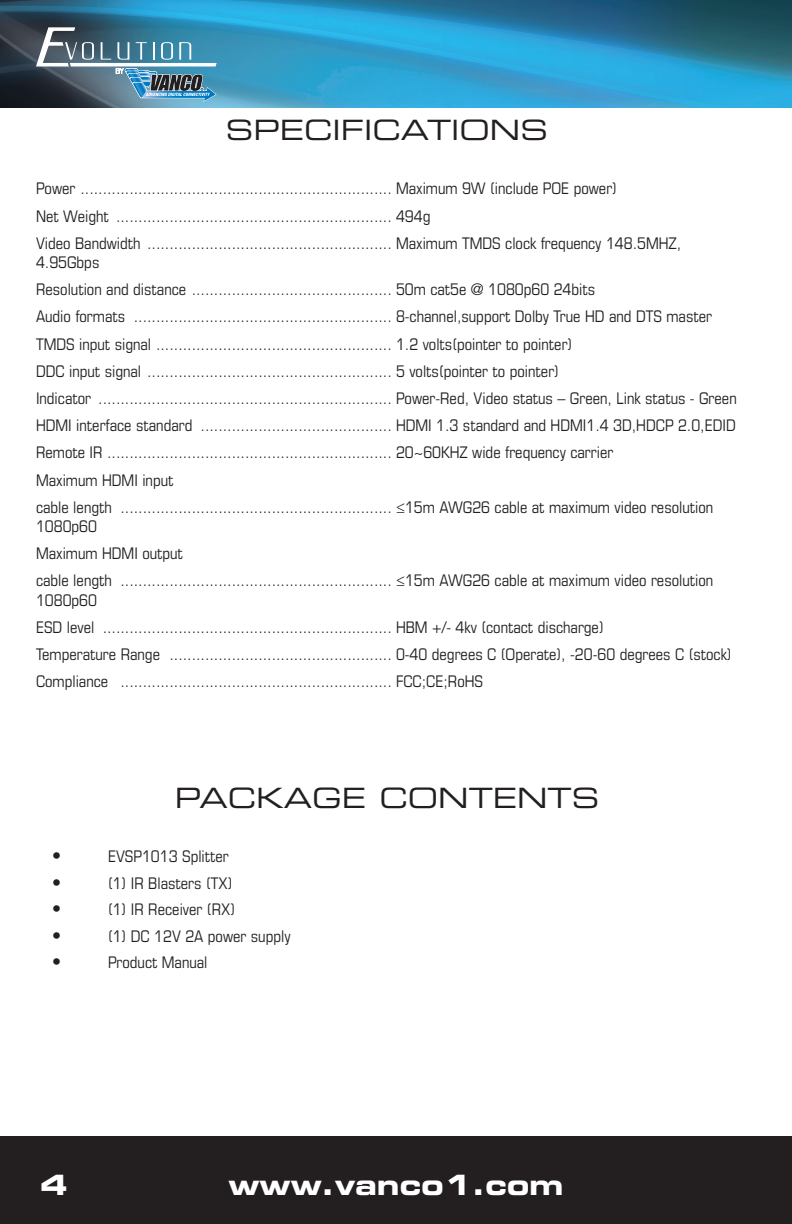
<style>
.page{position:relative;width:792px;height:1224px;background:#fff}
.page>*{position:absolute;margin:0;border:0;box-sizing:border-box;transform-origin:0 0}
.ManualHeaders{font:28px "Eurostile LT Std Ex 2";color:#231f20}
.t1{font:28px "Eurostile LT Std Bold Ex 2";color:#fff}
.FeaturesBullets{font:condensed 18px "Eurostile LT Std";color:#231f20}
.Specifications{font:condensed 16px/19.2px "Eurostile LT Std";color:#231f20}
.FeaturesBullets-2{font:condensed 16px "Eurostile LT Std";color:#231f20}
</style>
<div class="page">
<div style="left:0;top:1136px;width:792px;height:88px;background:#231f20"></div>
<img style="left:0;top:0;width:792px;height:107px">
<svg style="left:36px;top:27px;width:181px;height:75px;background:#587f92"></svg>
<p class="ManualHeaders" style="left:226px;top:111px;width:324px">SPECIFICATIONS</p>
<p class="Specifications" style="left:36px;top:179px;width:583px">Power ...................................................................... Maximum 9W (include POE power)</p>
<p class="Specifications" style="left:36px;top:206px;width:396px">Net Weight .............................................................. 494g</p>
<p class="Specifications" style="left:36px;top:233px;width:647px">Video Bandwidth ....................................................... Maximum TMDS clock frequency 148.5MHZ,<br>4.95Gbps</p>
<p class="Specifications" style="left:36px;top:280px;width:561px">Resolution and distance ............................................. 50m cat5e @ 1080p60 24bits</p>
<p class="Specifications" style="left:36px;top:307px;width:678px">Audio formats .......................................................... 8-channel,support Dolby True HD and DTS master</p>
<p class="Specifications" style="left:36px;top:334px;width:538px">TMDS input signal ..................................................... 1.2 volts(pointer to pointer)</p>
<p class="Specifications" style="left:36px;top:361px;width:525px">DDC input signal ....................................................... 5 volts(pointer to pointer)</p>
<p class="Specifications" style="left:36px;top:388px;width:702px">Indicator .................................................................. Power-Red, Video status – Green, Link status - Green</p>
<p class="Specifications" style="left:36px;top:416px;width:701px">HDMI interface standard ........................................... HDMI 1.3 standard and HDMI1.4 3D,HDCP 2.0,EDID</p>
<p class="Specifications" style="left:36px;top:443px;width:579px">Remote IR ................................................................ 20~60KHZ wide frequency carrier</p>
<p class="Specifications" style="left:36px;top:470px;width:139px">Maximum HDMI input</p>
<p class="Specifications" style="left:36px;top:497px;width:679px">cable length ............................................................. ≤15m AWG26 cable at maximum video resolution<br>1080p60</p>
<p class="Specifications" style="left:36px;top:544px;width:148px">Maximum HDMI output</p>
<p class="Specifications" style="left:36px;top:571px;width:679px">cable length ............................................................. ≤15m AWG26 cable at maximum video resolution<br>1080p60</p>
<p class="Specifications" style="left:36px;top:617px;width:569px">ESD level ................................................................. HBM +/- 4kv (contact discharge)</p>
<p class="Specifications" style="left:36px;top:644px;width:697px">Temperature Range .................................................. 0-40 degrees C (Operate), -20-60 degrees C (stock)</p>
<p class="Specifications" style="left:36px;top:672px;width:449px">Compliance ............................................................. FCC;CE;RoHS</p>
<p class="ManualHeaders" style="left:175px;top:779px;width:426px">PACKAGE CONTENTS</p>
<p class="FeaturesBullets" style="left:52px;top:845px;width:10px">•</p>
<p class="FeaturesBullets-2" style="left:108px;top:847px;width:122px">EVSP1013 Splitter</p>
<p class="FeaturesBullets" style="left:52px;top:872px;width:10px">•</p>
<p class="FeaturesBullets-2" style="left:108px;top:873px;width:126px">(1) IR Blasters (TX)</p>
<p class="FeaturesBullets" style="left:52px;top:898px;width:10px">•</p>
<p class="FeaturesBullets-2" style="left:108px;top:900px;width:129px">(1) IR Receiver (RX)</p>
<p class="FeaturesBullets" style="left:52px;top:924px;width:10px">•</p>
<p class="FeaturesBullets-2" style="left:108px;top:926px;width:184px">(1) DC 12V 2A power supply</p>
<p class="FeaturesBullets" style="left:52px;top:951px;width:10px">•</p>
<p class="FeaturesBullets-2" style="left:108px;top:953px;width:101px">Product Manual</p>
<h1 class="t1" style="left:40px;top:1165px;width:29px">4</h1>
<h1 class="t1" style="left:228px;top:1165px;width:337px">www.vanco1.com</h1>
</div>
